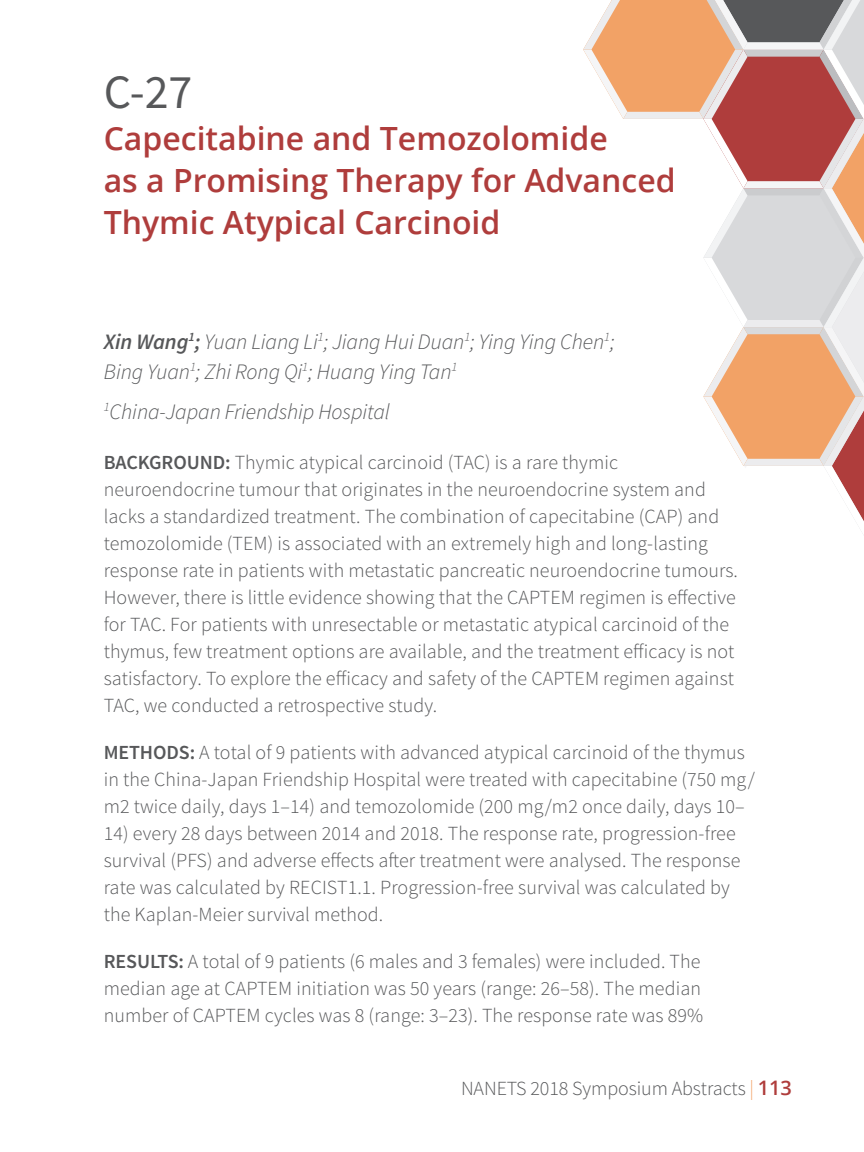
<style>
.page{position:relative;width:864px;height:1152px;background:#fff}
.page>*{position:absolute;margin:0;border:0;box-sizing:border-box;transform-origin:0 0}
.t1{font:48px "Source Sans Pro";color:#57585a}
.t2{font:600 32px/42px "Open Sans";color:#af3d3c}
.authors{font:italic 300 22px/30px "Source Sans Pro";letter-spacing:-.005em;color:#57585a}
.organizations{font:italic 300 22px "Source Sans Pro";letter-spacing:-.005em;color:#57585a}
.Normal__Web{font:300 20px/27px "Source Sans Pro";letter-spacing:.005em;color:#57585a}
.s1{font-weight:600}
.s2{color:#f2a266}
.s3{font-family:"Open Sans";font-weight:600;color:#af3d3c}
</style>
<div class="page">
<svg style="left:583px;top:0;width:281px;height:521px"></svg>
<p class="t1" style="left:104px;top:62px;width:90px">C-27</p>
<p class="t2" style="left:104px;top:117px;width:574px">Capecitabine and Temozolomide<br>as a Promising Therapy for Advanced<br>Thymic Atypical Carcinoid</p>
<p class="authors" style="left:104px;top:326px;width:513px"><span class="s1">Xin Wang</span><sup>1</sup><span class="s1">;</span> Yuan Liang Li<sup>1</sup>; Jiang Hui Duan<sup>1</sup>; Ying Ying Chen<sup>1</sup>;<br>Bing Yuan<sup>1</sup>; Zhi Rong Qi<sup>1</sup>; Huang Ying Tan<sup>1</sup></p>
<p class="organizations" style="left:104px;top:398px;width:288px"><sup>1</sup>China-Japan Friendship Hospital</p>
<p class="Normal__Web" style="left:104px;top:449px;width:636px"><span class="s1">BACKGROUND:</span> Thymic atypical carcinoid (TAC) is a rare thymic neuroendocrine tumour that originates in the neuroendocrine system and lacks a standardized treatment. The combination of capecitabine (CAP) and temozolomide (TEM) is associated with an extremely high and long-lasting response rate in patients with metastatic pancreatic neuroendocrine tumours.<br>However, there is little evidence showing that the CAPTEM regimen is effective for TAC. For patients with unresectable or metastatic atypical carcinoid of the thymus, few treatment options are available, and the treatment efficacy is not satisfactory. To explore the efficacy and safety of the CAPTEM regimen against TAC, we conducted a retrospective study.</p>
<p class="Normal__Web" style="left:104px;top:739px;width:653px"><span class="s1">METHODS:</span> A total of 9 patients with advanced atypical carcinoid of the thymus in the China-Japan Friendship Hospital were treated with capecitabine (750 mg/ m2 twice daily, days 1–14) and temozolomide (200 mg/m2 once daily, days 10–</p>
<p class="Normal__Web" style="left:104px;top:820px;width:638px">14) every 28 days between 2014 and 2018. The response rate, progression-free survival (PFS) and adverse effects after treatment were analysed. The response rate was calculated by RECIST1.1. Progression-free survival was calculated by the Kaplan-Meier survival method.</p>
<p class="Normal__Web" style="left:104px;top:948px;width:601px"><span class="s1">RESULTS:</span> A total of 9 patients (6 males and 3 females) were included. The median age at CAPTEM initiation was 50 years (range: 26–58). The median number of CAPTEM cycles was 8 (range: 3–23). The response rate was 89%</p>
<p class="Normal__Web" style="left:461px;top:1075px;width:332px">NANETS 2018 Symposium Abstracts <span class="s2">|</span> <span class="s3">113</span></p>
</div>
